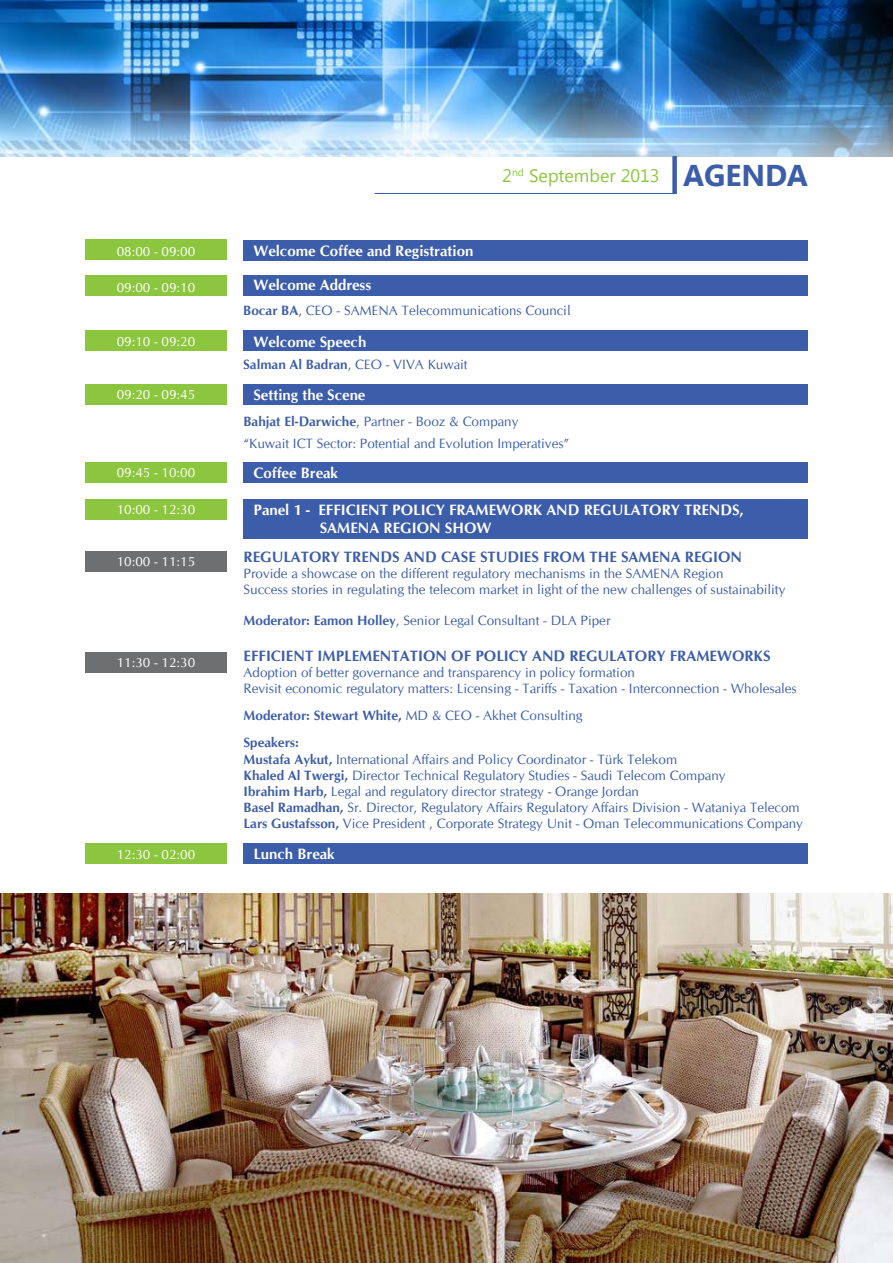
<style>
.page{position:relative;width:893px;height:1263px;background:#fff}
.page>*{position:absolute;margin:0;border:0;box-sizing:border-box;transform-origin:0 0}
.t1{font:18px "Segoe UI";color:#8cc63f}
.t2{font:700 15px "CG Omega";color:#fff}
.t3{font:700 15px "CG Omega";color:#3c5daa}
.t4{font:13.5px/16.2px "CG Omega";color:#3c5daa}
.t5{font:13.5px "CG Omega";color:#fff}
.t6{font:700 13.5px/27px "CG Omega";color:#3c5daa}
.s1{font-weight:700;font-size:30px;color:#3c5daa}
.s2{font-weight:700}
.s3{font-weight:400}
</style>
<div class="page">
<div style="left:85px;top:275px;width:142px;height:21px;background:#8cc63f"></div>
<div style="left:85px;top:239px;width:142px;height:21px;background:#8cc63f"></div>
<div style="left:85px;top:330px;width:142px;height:21px;background:#8cc63f"></div>
<div style="left:85px;top:384px;width:142px;height:21px;background:#8cc63f"></div>
<div style="left:85px;top:499px;width:142px;height:21px;background:#8cc63f"></div>
<div style="left:85px;top:652px;width:142px;height:21px;background:#6d6f71"></div>
<div style="left:85px;top:843px;width:142px;height:21px;background:#8cc63f"></div>
<div style="left:85px;top:462px;width:142px;height:21px;background:#8cc63f"></div>
<div style="left:243px;top:275px;width:565px;height:21px;background:#3c5daa"></div>
<div style="left:243px;top:240px;width:565px;height:20px;background:#3c5daa"></div>
<div style="left:243px;top:330px;width:565px;height:21px;background:#3c5daa"></div>
<div style="left:243px;top:384px;width:565px;height:21px;background:#3c5daa"></div>
<div style="left:243px;top:499px;width:565px;height:39px;background:#3c5daa"></div>
<div style="left:243px;top:843px;width:565px;height:21px;background:#3c5daa"></div>
<div style="left:243px;top:462px;width:565px;height:21px;background:#3c5daa"></div>
<div style="left:85px;top:551px;width:142px;height:21px;background:#6d6f71"></div>
<img style="left:0;top:0;width:893px;height:156px">
<hr style="left:375px;top:193px;width:302px;height:1px;background:#3c5daa">
<div style="left:672px;top:156px;width:5px;height:38px;background:#3c5daa"></div>
<img style="left:0;top:893px;width:893px;height:369px">
<h1 class="t1" style="left:502px;top:163px;width:307px">2<sup>nd</sup> September 2013 <span class="s1">AGENDA</span></h1>
<p class="t5" style="left:117px;top:243px;width:80px">08:00 - 09:00</p>
<p class="t2" style="left:253px;top:241px;width:221px">Welcome Coffee and Registration</p>
<p class="t5" style="left:117px;top:279px;width:80px">09:00 - 09:10</p>
<p class="t2" style="left:253px;top:275px;width:119px">Welcome Address</p>
<p class="t4" style="left:243px;top:302px;width:329px"><span class="s2">Bocar BA</span>, CEO - SAMENA Telecommunications Council</p>
<p class="t5" style="left:117px;top:333px;width:80px">09:10 - 09:20</p>
<p class="t5" style="left:117px;top:387px;width:80px">09:20 - 09:45</p>
<p class="t2" style="left:253px;top:332px;width:114px">Welcome Speech</p>
<p class="t2" style="left:253px;top:385px;width:114px">Setting the Scene</p>
<p class="t4" style="left:243px;top:356px;width:226px"><span class="s2">Salman Al Badran</span>, CEO - VIVA Kuwait</p>
<p class="t4" style="left:243px;top:410px;width:327px;line-height:22.2px"><span class="s2">Bahjat El-Darwiche</span>, Partner - Booz &amp; Company<br>“Kuwait ICT Sector: Potential and Evolution Imperatives”</p>
<p class="t5" style="left:117px;top:465px;width:80px">09:45 - 10:00</p>
<p class="t2" style="left:253px;top:463px;width:86px">Coffee Break</p>
<p class="t5" style="left:117px;top:501px;width:80px">10:00 - 12:30</p>
<p class="t2" style="left:253px;top:500px;width:95px">Panel 1 - Efficie</p>
<p class="t2" style="left:368px;top:500px;width:377px">nt policy framework and regulatory trends,</p>
<p class="t2" style="left:320px;top:518px;width:11px">SAM</p>
<p class="t2" style="left:350px;top:518px;width:139px">ENA Region show</p>
<p class="t5" style="left:117px;top:554px;width:80px">10:00 - 11:15</p>
<p class="t5" style="left:117px;top:655px;width:80px">11:30 - 12:30</p>
<p class="t3" style="left:244px;top:547px;width:28px">REGULATO</p>
<p class="t3" style="left:322px;top:547px;width:58px">RY TRENDS</p>
<p class="t3" style="left:404px;top:547px;width:12px">AND</p>
<p class="t3" style="left:441px;top:547px;width:50px">CAS E STUD</p>
<p class="t3" style="left:519px;top:547px;width:113px">IES FROM THE SAM</p>
<p class="t3" style="left:652px;top:547px;width:79px">ENA REGION</p>
<p class="t4" style="left:244px;top:566px;width:543px">Provide a showcase on the different regulatory mechanisms in the SAMENA Region<br>Success stories in regulating the telecom market in light of the new challenges of sustainability</p>
<p class="t4" style="left:244px;top:612px;width:368px"><span class="s2">Moderator: Eamon Holley</span>, Senior Legal Consultant - DLA Piper</p>
<p class="t3" style="left:244px;top:646px;width:30px">Efficie</p>
<p class="t3" style="left:293px;top:646px;width:479px">nt implementation of Policy and Regulatory Frameworks</p>
<p class="t4" style="left:244px;top:665px;width:555px">Adoption of better governance and transparency in policy formation<br>Revisit economic regulatory matters: Licensing - Tariffs - Taxation - Interconnection - Wholesales</p>
<p class="t6" style="left:244px;top:702px;width:340px">Moderator: Stewart White, <span class="s3">MD &amp; CEO - Akhet Consulting<br></span>Speakers:</p>
<p class="t4" style="left:244px;top:751px;width:561px"><span class="s2">Mustafa Aykut,</span> International Affairs and Policy Coordinator - Türk Telekom<br><span class="s2">Khaled Al Twergi,</span> Director Technical Regulatory Studies - Saudi Telecom Company<br><span class="s2">Ibrahim H arb,</span> Legal and regulatory director strategy - Orange Jordan<br><span class="s2">Basel Ramadhan,</span> Sr. Director, Regulatory Affairs Regulatory Affairs Division - Wataniya Telecom <span class="s2">Lars Gustafsson,</span> Vice President , Corporate Strategy Unit - Oman Telecommunications Company</p>
<p class="t5" style="left:117px;top:846px;width:80px">12:30 - 02:00</p>
<p class="t2" style="left:253px;top:844px;width:83px">Lunch Break</p>
</div>
